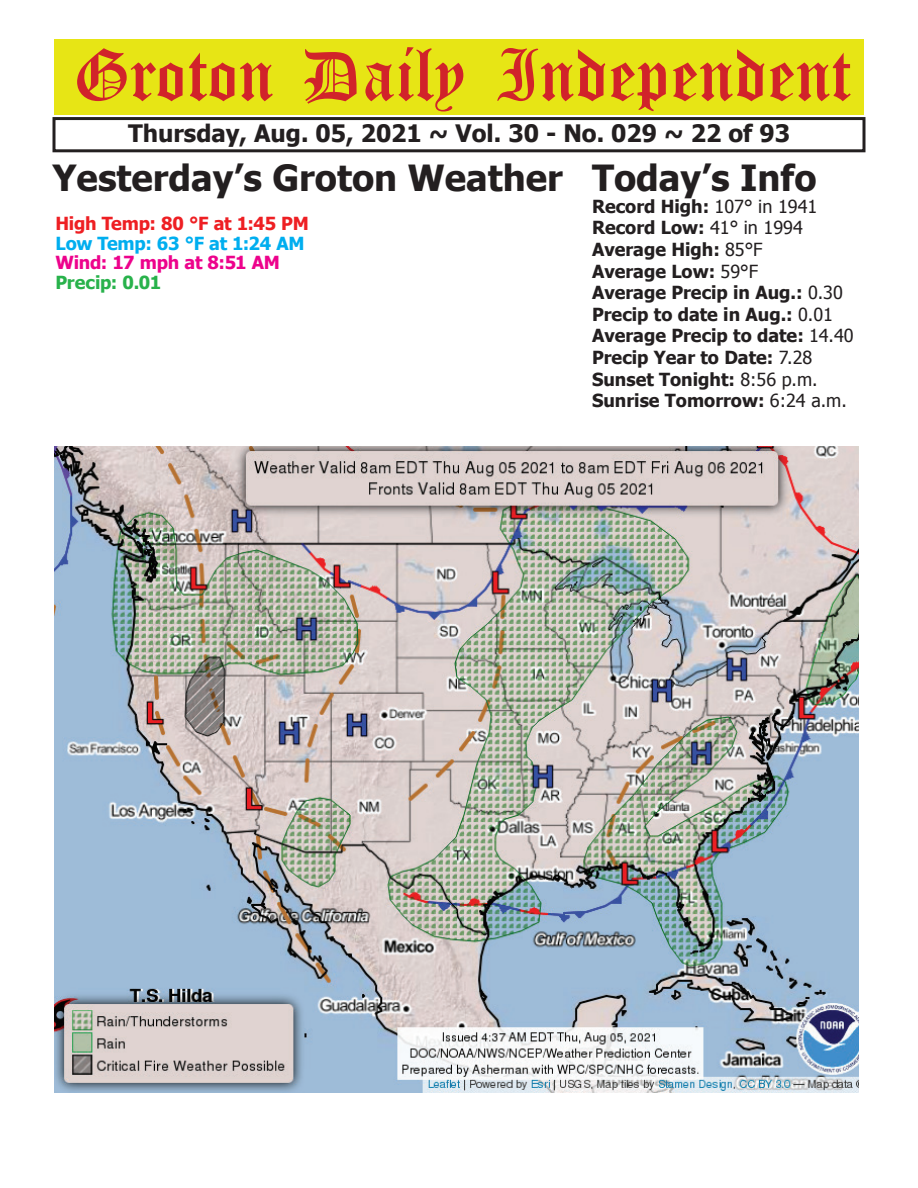
<style>
.page{position:relative;width:918px;height:1188px;background:#fff}
.page>*{position:absolute;margin:0;border:0;box-sizing:border-box;transform-origin:0 0}
.t1{font:54px "Old English Five";color:#d1232a}
.t2{font:700 36px "Tahoma";color:#231f20}
.t3{font:700 24px "Tahoma";color:#231f20}
.t4{font:700 18px/21.6px "Tahoma";color:#231f20}
.t5{font:700 18px "Tahoma";letter-spacing:-.015em;color:#ee1f23}
.t6{font:700 18px "Tahoma";letter-spacing:-.015em;color:#00aeef}
.t7{font:700 18px "Tahoma";letter-spacing:-.015em;color:#ed028c}
.t8{font:700 18px "Tahoma";letter-spacing:-.01em;color:#28b24b}
.s1{font-weight:400}
</style>
<div class="page">
<div style="left:52px;top:117px;width:814px;height:35px;border:3px solid #231f20"></div>
<div style="left:54px;top:40px;width:810px;height:75px;background:#e7e515"></div>
<img style="left:54px;top:446px;width:804px;height:646px">
<h1 class="t1" style="left:73px;top:50px;width:779px">Groton Daily Independent</h1>
<h3 class="t3" style="left:128px;top:116px;width:663px">Thursday, Aug. 05, 2021 ~ Vol. 30 - No. 029 ~ 22 of 93</h3>
<h2 class="t2" style="left:52px;top:153px;width:512px">Yesterday’s Groton Weather</h2>
<p class="t5" style="left:56px;top:211px;width:255px">High Temp: 80 °F at 1:45 PM</p>
<p class="t6" style="left:56px;top:231px;width:251px">Low Temp: 63 °F at 1:24 AM</p>
<p class="t7" style="left:56px;top:250px;width:226px">Wind: 17 mph at 8:51 AM</p>
<p class="t8" style="left:56px;top:270px;width:107px">Precip: 0.01</p>
<h2 class="t2" style="left:592px;top:153px;width:226px">Today’s Info</h2>
<p class="t4" style="left:592px;top:194px;width:263px">Record High: <span class="s1">107° in 1941<br></span>Record Low: <span class="s1">41° in 1994<br></span>Average High: <span class="s1">85°F<br></span>Average Low: <span class="s1">59°F<br></span>Average Precip in Aug.: <span class="s1">0.30<br></span>Precip to date in Aug.: <span class="s1">0.01<br></span>Average Precip to date: <span class="s1">14.40<br></span>Precip Year to Date: <span class="s1">7.28<br></span>Sunset Tonight: <span class="s1">8:56 p.m.<br></span>Sunrise Tomorrow: <span class="s1">6:24 a.m.</span></p>
</div>
